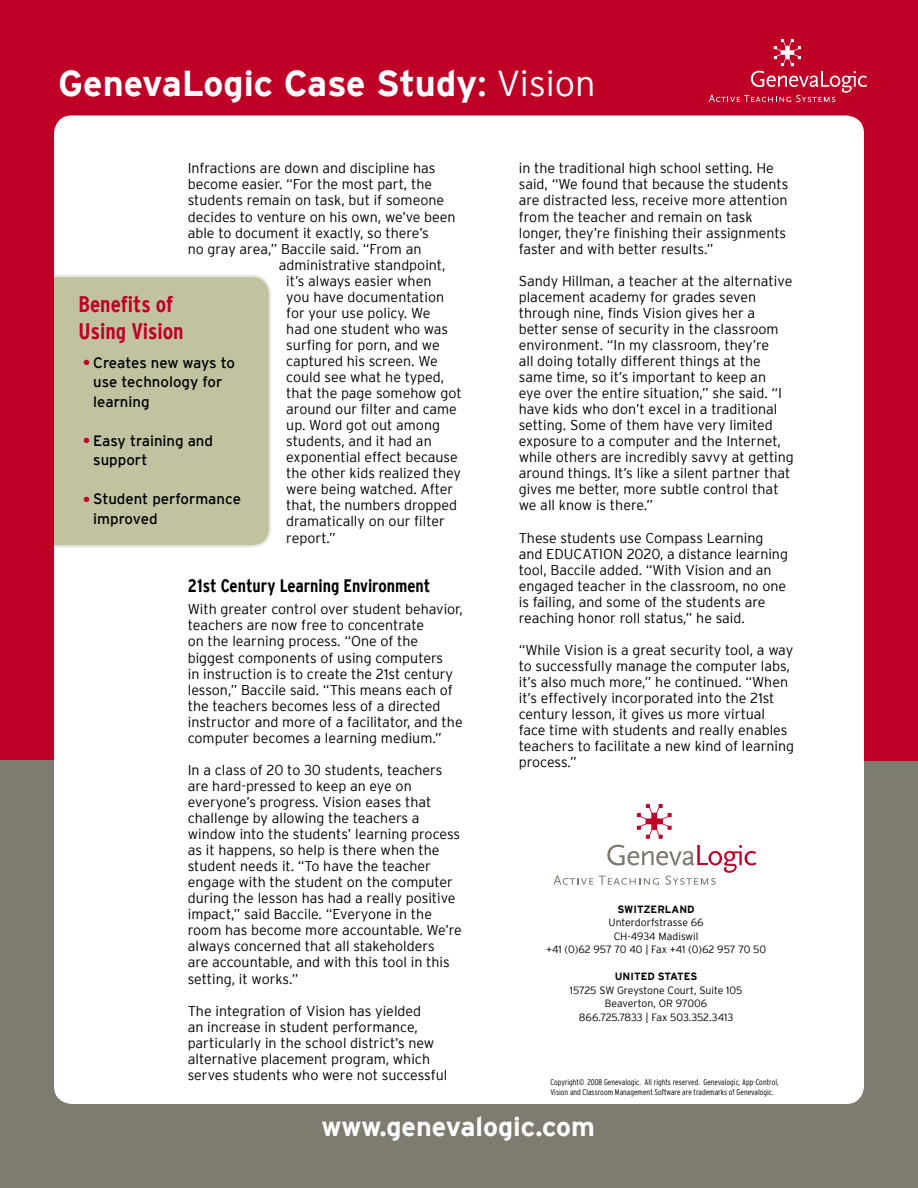
<style>
.page{position:relative;width:918px;height:1188px;background:#fff}
.page>*{position:absolute;margin:0;border:0;box-sizing:border-box;transform-origin:0 0}
.t1{font:700 36px "Interstate";color:#fff}
.t2{font:700 27px "Interstate";color:#fff}
.Paragraph_Style_1{font:700 condensed 22.5px/27px "Interstate";color:#be0027}
.t3{font:700 condensed 18px "Interstate";color:#000}
.t4{font:15px/19.5px "Interstate";color:#000}
.t5{font:300 14.25px/16px "Interstate";color:#000}
.t6{font:300 10.5px/13.5px "Interstate";letter-spacing:-.005em;color:#000;text-align:center}
.t7{font:700 10.5px "Interstate";color:#000}
.t8{font:300 condensed 8.25px/9.9px "Interstate";color:#000}
.s1{font-weight:400}
.s2{font-weight:300}
.s3{font-size:18px;color:#be0027}
</style>
<div class="page">
<div style="left:0;top:575px;width:918px;height:613px;background:#7f7b70"></div>
<div style="left:0;top:0;width:918px;height:376px;background:#be0027"></div>
<div style="left:0;top:357px;width:918px;height:403px;background:#be0027"></div>
<div style="left:54px;top:116px;width:810px;height:988px;background:#fff"></div>
<svg style="left:709px;top:39px;width:158px;height:63px"></svg>
<div style="left:54px;top:274px;width:218px;height:272px;background:#c1c2a0"></div>
<svg style="left:553px;top:875px;width:40px;height:10px"></svg>
<svg style="left:637px;top:804px;width:35px;height:35px"></svg>
<svg style="left:599px;top:845px;width:157px;height:40px;background:#ebdfe0"></svg>
<p class="t1" style="left:58px;top:64px;width:539px">GenevaLogic Case Study<span class="s1">:</span> <span class="s2">Vision</span></p>
<p class="t5" style="left:188px;top:160px;width:249px">Infractions are down and discipline has</p>
<p class="t5" style="left:188px;top:176px;width:246px">become easier. “For the most part, the</p>
<p class="t5" style="left:188px;top:192px;width:258px">students remain on task, but if someone</p>
<p class="t5" style="left:188px;top:208px;width:269px">decides to venture on his own, we’ve been</p>
<p class="t5" style="left:188px;top:224px;width:243px">able to document it exactly, so there’s</p>
<p class="t5" style="left:188px;top:240px;width:235px">no gray area,” Baccile said. “From an</p>
<p class="t5" style="left:279px;top:257px;width:168px">administrative standpoint,</p>
<p class="t5" style="left:286px;top:273px;width:147px">it’s always easier when</p>
<p class="t5" style="left:286px;top:289px;width:159px">you have documentation</p>
<p class="t5" style="left:286px;top:305px;width:146px">for your use policy. We</p>
<p class="t5" style="left:286px;top:321px;width:163px">had one student who was</p>
<p class="t5" style="left:286px;top:337px;width:155px">surfing for porn, and we</p>
<p class="t5" style="left:286px;top:353px;width:153px">captured his screen. We</p>
<p class="t5" style="left:286px;top:369px;width:160px">could see what he typed,</p>
<p class="t5" style="left:286px;top:385px;width:177px">that the page somehow got</p>
<p class="t5" style="left:286px;top:401px;width:172px">around our filter and came</p>
<p class="t5" style="left:286px;top:417px;width:155px">up. Word got out among</p>
<p class="t5" style="left:286px;top:433px;width:147px">students, and it had an</p>
<p class="t5" style="left:286px;top:449px;width:173px">exponential effect because</p>
<p class="t5" style="left:286px;top:465px;width:176px">the other kids realized they</p>
<p class="t5" style="left:286px;top:481px;width:169px">were being watched. After</p>
<p class="t5" style="left:286px;top:497px;width:172px">that, the numbers dropped</p>
<p class="t5" style="left:286px;top:513px;width:160px">dramatically on our filter</p>
<p class="t5" style="left:286px;top:529px;width:51px">report.”</p>
<p class="t3" style="left:188px;top:575px;width:244px">21st Century Learning Environment</p>
<p class="t5" style="left:188px;top:601px;width:276px">With greater control over student behavior, teachers are now free to concentrate<br>on the learning process. “One of the biggest components of using computers<br>in instruction is to create the 21st century lesson,” Baccile said. “This means each of the teachers becomes less of a directed instructor and more of a facilitator, and the computer becomes a learning medium.”</p>
<p class="t5" style="left:188px;top:762px;width:276px">In a class of 20 to 30 students, teachers are hard-pressed to keep an eye on everyone’s progress. Vision eases that challenge by allowing the teachers a window into the students’ learning process as it happens, so help is there when the student needs it. “To have the teacher engage with the student on the computer during the lesson has had a really positive impact,” said Baccile. “Everyone in the room has become more accountable. We’re always concerned that all stakeholders<br>are accountable, and with this tool in this setting, it works.”</p>
<p class="t5" style="left:188px;top:1002px;width:261px">The integration of Vision has yielded<br>an increase in student performance, particularly in the school district’s new alternative placement program, which serves students who were not successful</p>
<p class="Paragraph_Style_1" style="left:79px;top:291px;width:107px">Benefits of<br>Using Vision</p>
<p class="t4" style="left:93px;top:352px;width:143px;text-indent:-10px"><span class="s3">•</span> Creates new ways to use technology for learning</p>
<p class="t4" style="left:93px;top:430px;width:121px;text-indent:-10px"><span class="s3">•</span> Easy training and support</p>
<p class="t4" style="left:93px;top:489px;width:149px;text-indent:-10px"><span class="s3">•</span> Student performance improved</p>
<p class="t5" style="left:519px;top:160px;width:271px">in the traditional high school setting. He said, “We found that because the students are distracted less, receive more attention from the teacher and remain on task longer, they’re finishing their assignments faster and with better results.”</p>
<p class="t5" style="left:519px;top:273px;width:277px">Sandy Hillman, a teacher at the alternative placement academy for grades seven through nine, finds Vision gives her a better sense of security in the classroom environment. “In my classroom, they’re<br>all doing totally different things at the same time, so it’s important to keep an<br>eye over the entire situation,” she said. “I have kids who don’t excel in a traditional setting. Some of them have very limited exposure to a computer and the Internet, while others are incredibly savvy at getting around things. It’s like a silent partner that gives me better, more subtle control that we all know is there.”</p>
<p class="t5" style="left:519px;top:529px;width:271px">These students use Compass Learning and EDUCATION 2020, a distance learning tool, Baccile added. “With Vision and an engaged teacher in the classroom, no one is failing, and some of the students are reaching honor roll status,” he said.</p>
<p class="t5" style="left:519px;top:642px;width:277px">“While Vision is a great security tool, a way to successfully manage the computer labs, it’s also much more,” he continued. “When it’s effectively incorporated into the 21st century lesson, it gives us more virtual face time with students and really enables teachers to facilitate a new kind of learning process.”</p>
<p class="t7" style="left:618px;top:903px;width:78px">SWITZERLAND</p>
<p class="t6" style="left:546px;top:916px;width:222px">Unterdorfstrasse 66<br>CH-4934 Madiswil<br>+41 (0)62 957 70 40 | Fax +41 (0)62 957 70 50</p>
<p class="t7" style="left:615px;top:971px;width:84px">UNITED STATES</p>
<p class="t6" style="left:570px;top:983px;width:174px">15725 SW Greystone Court, Suite 105<br>Beaverton, OR 97006<br>866.725.7833 | Fax 503.352.3413</p>
<p class="t8" style="left:550px;top:1077px;width:230px">Copyright© 2008 Genevalogic. All rights reserved. Genevalogic, App-Control,<br>Vision and Classroom Management Software are trademarks of Genevalogic.</p>
<p class="t2" style="left:321px;top:1112px;width:275px">www.genevalogic.com</p>
</div>
